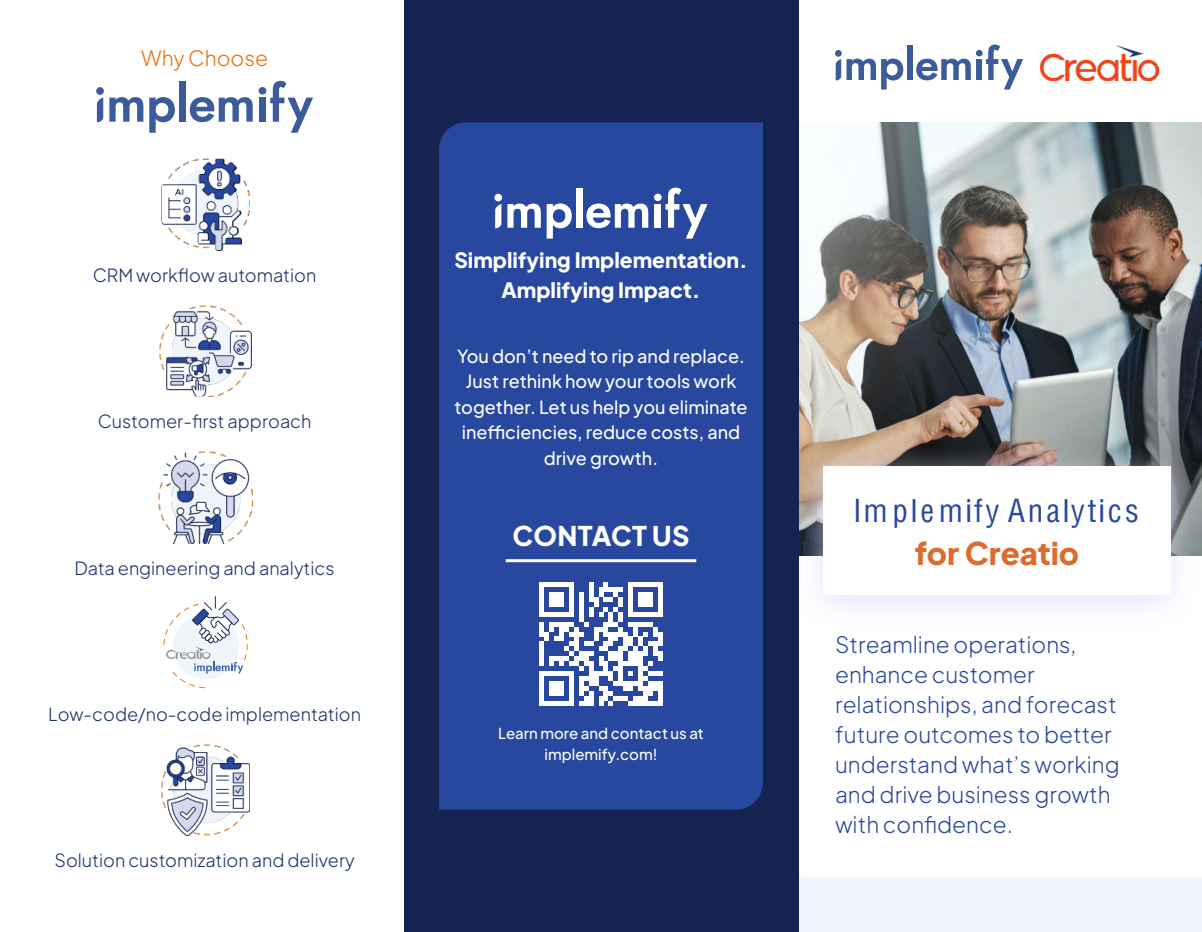
<style>
.page{position:relative;width:1202px;height:932px;background:#fff}
.page>*{position:absolute;margin:0;border:0;box-sizing:border-box;transform-origin:0 0}
.t1{font:31.2px "Helvetica LTMM 1 1000";letter-spacing:.105em;color:#28489f}
.t2{font:800 31.2px "Plus Jakarta Sans";color:#dc6b2c}
.t3{font:800 27px "Plus Jakarta Sans";letter-spacing:.01em;color:#fff}
.t4{font:300 22.5px/30px "Plus Jakarta Sans";color:#28489f}
.t5{font:800 21px/30px "Plus Jakarta Sans";color:#fff;text-align:center}
.t6{font:300 21px "Plus Jakarta Sans";color:#eb710c}
.t7{font:300 18px "Plus Jakarta Sans";color:#1b3069}
.t8{font:500 18px/25.5px "Plus Jakarta Sans";color:#fff;text-align:center}
.t9{font:500 15px/21px "Plus Jakarta Sans";color:#fff;text-align:center}
.s1{font-family:"Helvetica LTMM 1 800"}
.s2{font-family:"Helvetica LTMM 1 600"}
</style>
<div class="page">
<img style="left:798px;top:122px;width:404px;height:433px">
<div style="left:793px;top:442px;width:407px;height:190px;background:#dbdbff;opacity:.75"></div>
<div style="left:823px;top:466px;width:347px;height:129px;background:#fff"></div>
<div style="left:793px;top:877px;width:409px;height:55px;background:#f0f5fb"></div>
<div style="left:907px;top:45px;width:5px;height:35px;background:#3b5b9a"></div>
<svg style="left:835px;top:59px;width:68px;height:31px"></svg>
<div style="left:835px;top:50px;width:6px;height:7px;background:#3b5b9a;border-radius:50%"></div>
<svg style="left:916px;top:45px;width:107px;height:45px"></svg>
<div style="left:976px;top:59px;width:6px;height:21px;background:#3b5b9a"></div>
<div style="left:179px;top:81px;width:6px;height:41px;background:#3b5b9a"></div>
<svg style="left:149px;top:97px;width:26px;height:36px"></svg>
<svg style="left:97px;top:98px;width:6px;height:24px"></svg>
<svg style="left:109px;top:97px;width:34px;height:25px"></svg>
<div style="left:96px;top:87px;width:8px;height:8px;background:#3b5b9a;border-radius:50%"></div>
<svg style="left:190px;top:81px;width:123px;height:52px"></svg>
<div style="left:259px;top:98px;width:6px;height:24px;background:#3b5b9a"></div>
<img style="left:1040px;top:45px;width:118px;height:35px">
<div style="left:404px;top:0;width:394px;height:932px;background:#152350"></div>
<div style="left:439px;top:122px;width:324px;height:687px;background:#28489f"></div>
<div style="left:576px;top:188px;width:6px;height:40px;background:#fff"></div>
<svg style="left:495px;top:204px;width:6px;height:24px"></svg>
<svg style="left:507px;top:203px;width:65px;height:35px;background:#8496c8"></svg>
<div style="left:494px;top:194px;width:8px;height:7px;background:#fff;border-radius:50%"></div>
<svg style="left:586px;top:188px;width:121px;height:50px;background:#6279b9"></svg>
<div style="left:655px;top:204px;width:6px;height:24px;background:#fff"></div>
<hr style="left:505px;top:559px;width:191px;height:3px;background:#fff">
<svg style="left:538px;top:581px;width:125px;height:125px;background:#98a7d1"></svg>
<div style="left:658px;top:681px;width:5px;height:15px;background:#fff"></div>
<div style="left:658px;top:696px;width:5px;height:10px;background:#fff"></div>
<img style="left:162px;top:158px;width:87px;height:92px">
<img style="left:159px;top:305px;width:93px;height:91px">
<img style="left:158px;top:451px;width:95px;height:92px">
<img style="left:161px;top:744px;width:89px;height:91px">
<svg style="left:163px;top:596px;width:85px;height:92px"></svg>
<p class="t6" style="left:141px;top:50px;width:129px">Why Choose</p>
<p class="t7" style="left:93px;top:260px;width:225px">CRM workflow automation</p>
<p class="t7" style="left:98px;top:407px;width:215px">Customer-first approach</p>
<p class="t7" style="left:75px;top:553px;width:261px">Data engineering and analytics</p>
<p class="t7" style="left:48px;top:699px;width:314px">Low-code/no-code implementation</p>
<p class="t7" style="left:54px;top:846px;width:302px">Solution customization and delivery</p>
<p class="t5" style="left:454px;top:247px;width:295px">Simplifying Implementation.<br>Amplifying Impact.</p>
<p class="t8" style="left:454px;top:345px;width:295px">You don’t need to rip and replace.<br>Just rethink how your tools work together. Let us help you eliminate inefficiencies, reduce costs, and drive growth.</p>
<p class="t3" style="left:512px;top:525px;width:178px">CONTACT US</p>
<p class="t9" style="left:498px;top:725px;width:207px">Learn more and contact us at implemify.com!</p>
<h1 class="t1" style="left:853px;top:493px;width:287px"><span class="s1">I</span>mp<span class="s2">l</span>em<span class="s2">i</span>fy Ana<span class="s2">l</span>yt<span class="s2">i</span>cs</h1>
<h1 class="t2" style="left:914px;top:541px;width:166px">for Creatio</h1>
<p class="t4" style="left:835px;top:627px;width:286px">Streamline operations, enhance customer relationships, and forecast future outcomes to better understand what’s working and drive business growth with confidence.</p>
</div>
